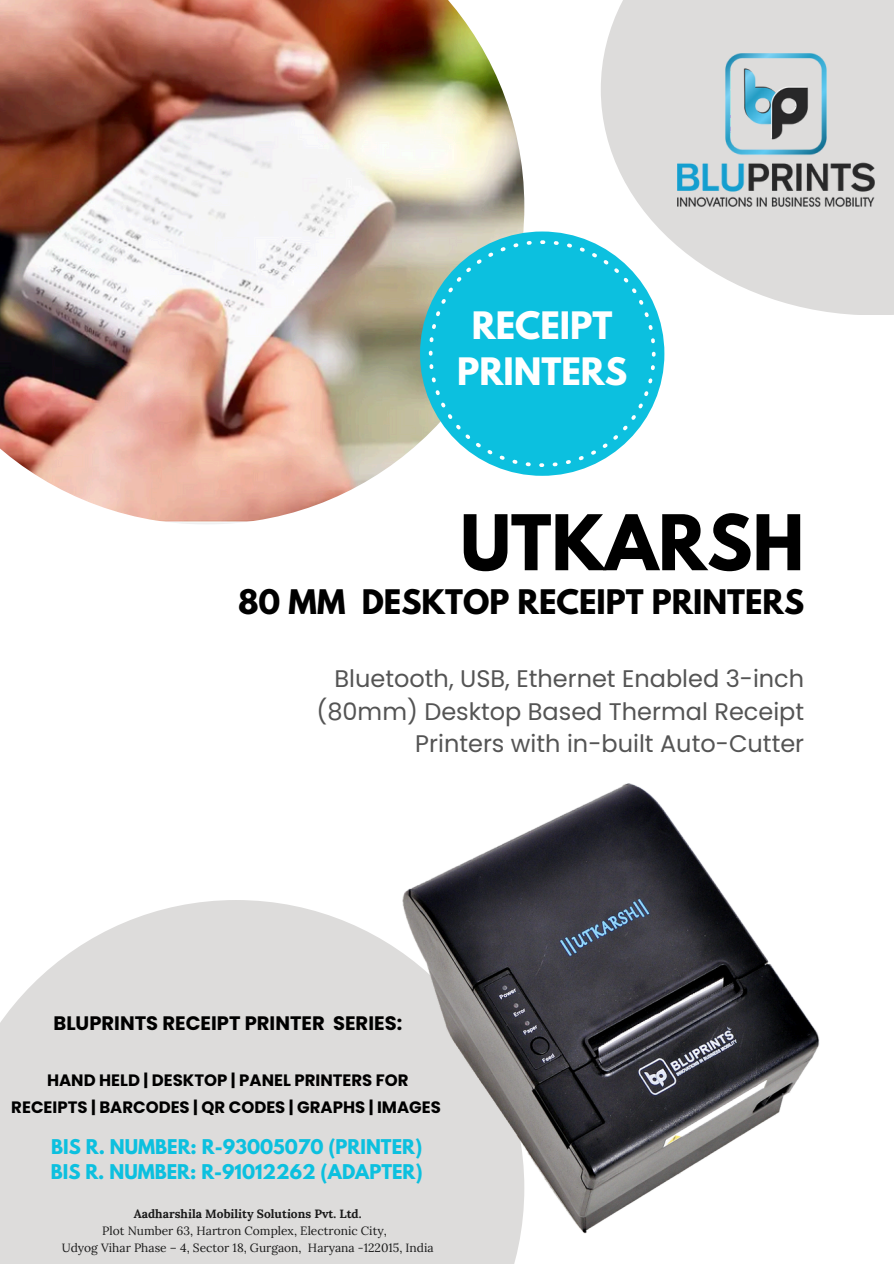
<style>
.page{position:relative;width:894px;height:1264px;background:#fff}
.page>*{position:absolute;margin:0;border:0;box-sizing:border-box;transform-origin:0 0}
.t1{font:700 67.95px "League Spartan";color:#000}
.t2{font:700 33.45px/46.2px "League Spartan";color:#fff;text-align:center}
.t3{font:700 30px "League Spartan";color:#000}
.t4{font:24px/32.7px "Poppins";color:#545454;text-align:right}
.t5{font:700 19.5px "Poppins";color:#000}
.t6{font:700 18px/24.8px "League Spartan";color:#0cc0df}
.t7{font:700 16.5px/27px "Poppins";color:#000;text-align:center}
.t8{font:12px "Lora";color:#191919}
.t9{font:700 12px "Lora";color:#191919}
</style>
<div class="page">
<div style="left:0;top:900px;width:524px;height:363px;background:#dddcdb"></div>
<svg style="left:601px;top:0;width:292px;height:315px;fill:#dddcdb"></svg>
<img style="left:0;top:0;width:524px;height:524px">
<div style="left:420px;top:231px;width:244px;height:245px;background:#0cc0df;border-radius:50%"></div>
<svg style="left:428px;top:240px;width:227px;height:226px"></svg>
<img style="left:677px;top:53px;width:197px;height:153px">
<img style="left:403px;top:783px;width:416px;height:450px">
<p class="t2" style="left:457px;top:307px;width:172px">RECEIPT<br>PRINTERS</p>
<h1 class="t1" style="left:460px;top:509px;width:345px">UTKARSH</h1>
<h1 class="t3" style="left:238px;top:587px;width:109px">80 MM</h1>
<h2 class="t3" style="left:362px;top:587px;width:444px">DESKTOP RECEIPT PRINTERS</h2>
<h3 class="t4" style="left:316px;top:662px;width:489px">Bluetooth, USB, Ethernet Enabled 3-inch (80mm) Desktop Based Thermal Receipt<br>Printers with in-built Auto-Cutter</h3>
<h4 class="t5" style="left:53px;top:1009px;width:350px">BLUPRINTS RECEIPT PRINTER SERIES:</h4>
<h5 class="t7" style="left:11px;top:1066px;width:431px">HAND HELD | DESKTOP | PANEL PRINTERS FOR<br>RECEIPTS | BARCODES | QR CODES | GRAPHS | IMAGES</h5>
<h4 class="t6" style="left:51px;top:1136px;width:373px">BIS R. NUMBER: R-93005070 (PRINTER)<br>BIS R. NUMBER: R-91012262 (ADAPTER)</h4>
<p class="t9" style="left:134px;top:1206px;width:229px">Aadharshila Mobility Solutions Pvt. Ltd.</p>
<p class="t8" style="left:102px;top:1223px;width:286px">Plot Number 63, Hartron Complex, Electronic City,</p>
<p class="t8" style="left:62px;top:1240px;width:373px">Udyog Vihar Phase – 4, Sector 18, Gurgaon, Haryana -122015, India</p>
</div>
